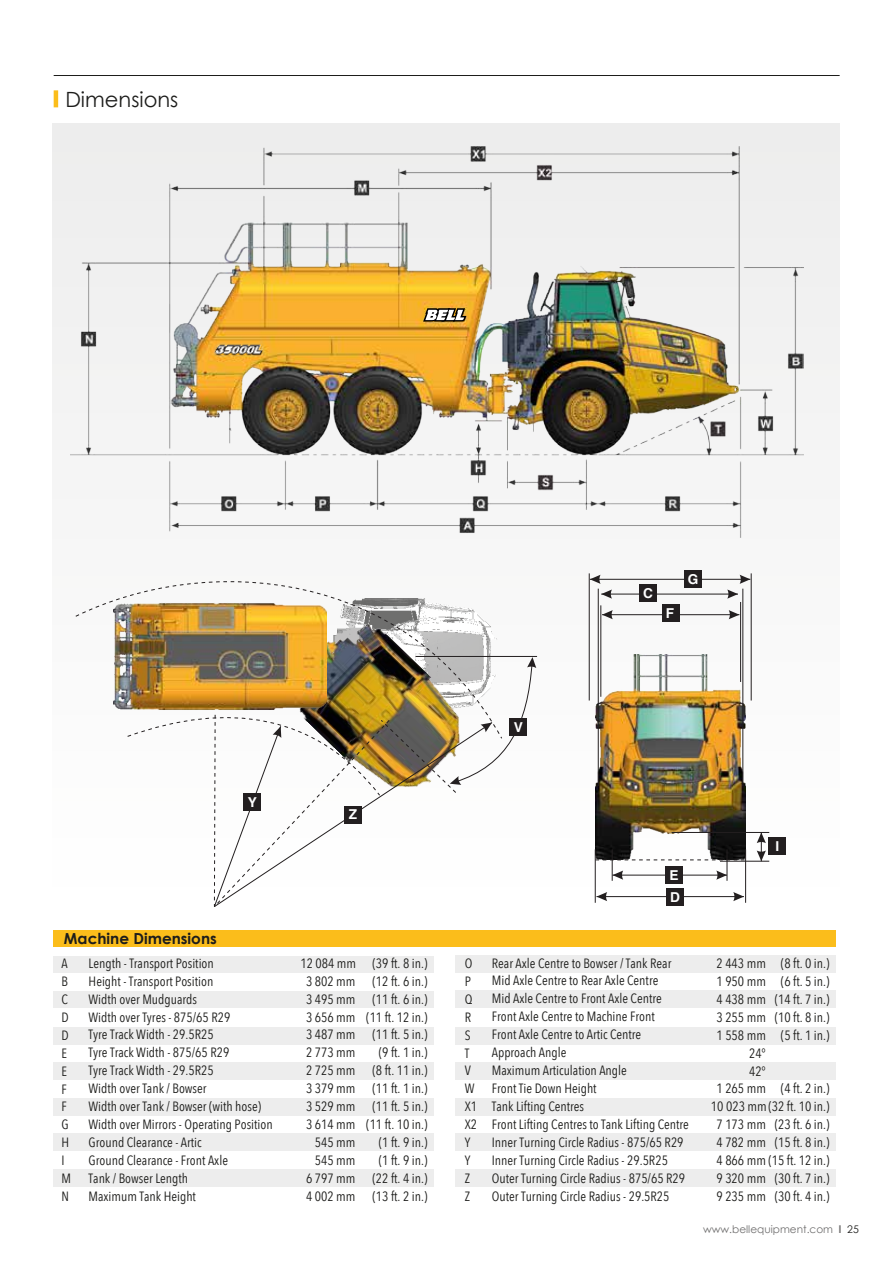
<style>
.page{position:relative;width:893px;height:1263px;background:#fff}
.page>*{position:absolute;margin:0;border:0;box-sizing:border-box;transform-origin:0 0}
.t1{font:21px "Century Gothic";color:#1d1d1b}
.t2{font:700 15.3px "Century Gothic";color:#1d1d1b}
.t3{font:700 13.65px/21.5px "Helvetica";color:#fff}
.t4{font:13.5px/17.9px "Avenir Next Condensed";color:#1d1d1b}
.t5{font:10.5px "Century Gothic";color:#706f6f}
.s1{font-weight:700}
.s2{color:#1d1d1b}
</style>
<div class="page">
<div style="left:53px;top:123px;width:787px;height:785px;background:#f8f8f8"></div>
<hr style="left:54px;top:90px;width:4px;height:17px;background:#fbbd1b">
<hr style="left:54px;top:75px;width:786px;height:1px;background:#1d1d1b">
<img style="left:70px;top:146px;width:734px;height:392px">
<img style="left:75px;top:581px;width:422px;height:129px">
<hr style="left:416px;top:656px;width:121px;height:1px;background:#231f20">
<img style="left:127px;top:657px;width:409px;height:250px">
<div style="left:510px;top:718px;width:17px;height:17px;background:#231f20"></div>
<div style="left:345px;top:806px;width:17px;height:17px;background:#231f20"></div>
<div style="left:244px;top:793px;width:17px;height:17px;background:#231f20"></div>
<img style="left:595px;top:655px;width:151px;height:204px">
<hr style="left:589px;top:573px;width:1px;height:127px;background:#231f20">
<hr style="left:751px;top:573px;width:1px;height:127px;background:#231f20">
<hr style="left:598px;top:589px;width:1px;height:197px;background:#231f20">
<hr style="left:743px;top:589px;width:1px;height:197px;background:#231f20">
<hr style="left:601px;top:605px;width:1px;height:92px;background:#231f20">
<hr style="left:740px;top:602px;width:1px;height:80px;background:#231f20">
<hr style="left:602px;top:614px;width:137px;height:1px;background:#231f20">
<svg style="left:729px;top:610px;width:10px;height:9px"></svg>
<svg style="left:602px;top:610px;width:11px;height:9px"></svg>
<hr style="left:601px;top:594px;width:137px;height:1px;background:#231f20">
<hr style="left:590px;top:579px;width:160px;height:1px;background:#231f20">
<svg style="left:727px;top:575px;width:23px;height:24px"></svg>
<svg style="left:590px;top:575px;width:22px;height:24px"></svg>
<div style="left:662px;top:604px;width:17px;height:17px;background:#231f20"></div>
<div style="left:640px;top:585px;width:17px;height:17px;background:#231f20"></div>
<div style="left:684px;top:571px;width:17px;height:17px;background:#231f20"></div>
<hr style="left:672px;top:832px;width:97px;height:1px;background:#231f20">
<hr style="left:720px;top:861px;width:49px;height:1px;background:#231f20">
<svg style="left:596px;top:860px;width:149px;height:1px"></svg>
<svg style="left:757px;top:833px;width:9px;height:28px"></svg>
<div style="left:769px;top:837px;width:17px;height:18px;background:#231f20"></div>
<hr style="left:612px;top:849px;width:1px;height:32px;background:#231f20">
<hr style="left:727px;top:849px;width:1px;height:32px;background:#231f20">
<hr style="left:595px;top:849px;width:1px;height:54px;background:#231f20">
<hr style="left:745px;top:849px;width:1px;height:54px;background:#231f20">
<hr style="left:612px;top:875px;width:115px;height:1px;background:#231f20">
<svg style="left:716px;top:870px;width:11px;height:10px"></svg>
<svg style="left:612px;top:870px;width:11px;height:10px"></svg>
<hr style="left:596px;top:896px;width:148px;height:1px;background:#231f20">
<svg style="left:733px;top:892px;width:11px;height:9px"></svg>
<svg style="left:596px;top:892px;width:11px;height:9px"></svg>
<div style="left:666px;top:866px;width:17px;height:18px;background:#231f20"></div>
<div style="left:666px;top:888px;width:17px;height:17px;background:#231f20"></div>
<div style="left:53px;top:991px;width:380px;height:17px;background:#ededed"></div>
<div style="left:53px;top:1134px;width:381px;height:17px;background:#ededed"></div>
<div style="left:53px;top:1169px;width:381px;height:17px;background:#ededed"></div>
<div style="left:53px;top:1098px;width:381px;height:17px;background:#ededed"></div>
<div style="left:53px;top:1063px;width:381px;height:17px;background:#ededed"></div>
<div style="left:53px;top:1027px;width:381px;height:17px;background:#ededed"></div>
<div style="left:455px;top:991px;width:380px;height:17px;background:#ededed"></div>
<div style="left:455px;top:1134px;width:381px;height:17px;background:#ededed"></div>
<div style="left:455px;top:1169px;width:381px;height:17px;background:#ededed"></div>
<div style="left:455px;top:1098px;width:381px;height:17px;background:#ededed"></div>
<div style="left:455px;top:1063px;width:381px;height:17px;background:#ededed"></div>
<div style="left:455px;top:1027px;width:381px;height:17px;background:#ededed"></div>
<div style="left:53px;top:956px;width:381px;height:17px;background:#ededed"></div>
<div style="left:455px;top:956px;width:381px;height:17px;background:#ededed"></div>
<div style="left:54px;top:930px;width:782px;height:17px;background:#fbbd1b"></div>
<svg style="left:215px;top:344px;width:48px;height:12px"></svg>
<img style="left:214px;top:345px;width:51px;height:10px">
<svg style="left:423px;top:308px;width:43px;height:14px"></svg>
<h1 class="t1" style="left:65px;top:86px;width:115px">Dimensions</h1>
<p class="t3" style="left:643px;top:584px;width:11px">C</p>
<p class="t3" style="left:666px;top:604px;width:10px">F</p>
<p class="t3" style="left:688px;top:570px;width:12px">G</p>
<p class="t3" style="left:248px;top:793px;width:11px">Y</p>
<p class="t2" style="left:64px;top:929px;width:154px">Machine Dimensions</p>
<p class="t3" style="left:349px;top:805px;width:10px">Z</p>
<p class="t4" style="left:62px;top:954px;width:11px">A<br>B<br>C<br>D<br>D<br>E<br>E<br>F<br>F<br>G<br>H<br>I<br>M<br>N</p>
<p class="t4" style="left:306px;top:953px;width:123px;text-indent:-6px">12 084 mm (39 ft. 8 in.)<br>3 802 mm</p>
<p class="t4" style="left:88px;top:953px;width:186px">Length - Transport Position<br>Height - Transport Position<br>Width over Mudguards<br>Width over Tyres - 875/65 R29<br>Tyre Track Width - 29.5R25<br>Tyre Track Width - 875/65 R29<br>Tyre Track Width - 29.5R25<br>Width over Tank / Bowser<br>Width over Tank / Bowser (with hose)<br>Width over Mirrors - Operating Position<br>Ground Clearance - Artic<br>Ground Clearance - Front Axle<br>Tank / Bowser Length<br>Maximum Tank Height</p>
<p class="t4" style="left:373px;top:971px;width:56px">(12 ft. 6 in.)</p>
<p class="t4" style="left:306px;top:989px;width:123px;text-align:justify;text-indent:67px">(11 ft. 6 in.)<br>3 656 mm (11 ft. 12 in.)<br>3 487 mm</p>
<p class="t4" style="left:306px;top:989px;width:51px">3 495 mm</p>
<p class="t4" style="left:373px;top:1025px;width:56px">(11 ft. 5 in.)</p>
<p class="t4" style="left:306px;top:1043px;width:51px">2 773 mm</p>
<p class="t4" style="left:379px;top:1043px;width:50px">(9 ft. 1 in.)</p>
<p class="t4" style="left:306px;top:1061px;width:51px">2 725 mm</p>
<p class="t4" style="left:373px;top:1061px;width:56px">(8 ft. 11 in.)</p>
<p class="t4" style="left:306px;top:1079px;width:51px">3 379 mm</p>
<p class="t4" style="left:373px;top:1079px;width:56px">(11 ft. 1 in.)</p>
<p class="t4" style="left:306px;top:1097px;width:51px">3 529 mm</p>
<p class="t4" style="left:373px;top:1097px;width:56px">(11 ft. 5 in.)</p>
<p class="t4" style="left:306px;top:1115px;width:123px">3 614 mm (11 ft. 10 in.)</p>
<p class="t4" style="left:315px;top:1133px;width:42px">545 mm</p>
<p class="t4" style="left:379px;top:1133px;width:50px">(1 ft. 9 in.)</p>
<p class="t4" style="left:315px;top:1150px;width:42px">545 mm</p>
<p class="t4" style="left:379px;top:1150px;width:50px">(1 ft. 9 in.)</p>
<p class="t4" style="left:306px;top:1168px;width:51px">6 797 mm</p>
<p class="t4" style="left:373px;top:1168px;width:56px">(22 ft. 4 in.)</p>
<p class="t4" style="left:306px;top:1186px;width:51px">4 002 mm</p>
<p class="t4" style="left:373px;top:1186px;width:56px">(13 ft. 2 in.)</p>
<p class="t3" style="left:514px;top:718px;width:11px">V</p>
<p class="t3" style="left:669px;top:866px;width:12px">E<br>D</p>
<p class="t3" style="left:775px;top:837px;width:5px">I</p>
<p class="t4" style="left:492px;top:953px;width:199px">Rear Axle Centre to Bowser / Tank Rear<br>Mid Axle Centre to Rear Axle Centre<br>Mid Axle Centre to Front Axle Centre<br>Front Axle Centre to Machine Front<br>Front Axle Centre to Artic Centre<br>Approach Angle<br>Maximum Articulation Angle<br>Front Tie Down Height<br>Tank Lifting Centres<br>Front Lifting Centres to Tank Lifting Centre<br>Inner Turning Circle Radius - 875/65 R29<br>Inner Turning Circle Radius - 29.5R25<br>Outer Turning Circle Radius - 875/65 R29<br>Outer Turning Circle Radius - 29.5R25</p>
<p class="t4" style="left:465px;top:954px;width:14px">O<br>P<br>Q<br>R<br>S<br>T<br>V<br>W<br>X1<br>X2<br>Y<br>Y<br>Z<br>Z</p>
<p class="t4" style="left:716px;top:954px;width:114px">2 443 mm (8 ft. 0 in.)</p>
<p class="t4" style="left:716px;top:972px;width:114px">1 950 mm (6 ft. 5 in.)</p>
<p class="t4" style="left:716px;top:989px;width:114px">4 438 mm (14 ft. 7 in.)</p>
<p class="t4" style="left:716px;top:1007px;width:114px">3 255 mm (10 ft. 8 in.)</p>
<p class="t4" style="left:716px;top:1025px;width:114px">1 558 mm (5 ft. 1 in.)</p>
<p class="t4" style="left:749px;top:1043px;width:18px">24°</p>
<p class="t4" style="left:749px;top:1061px;width:18px">42°</p>
<p class="t4" style="left:716px;top:1079px;width:114px">1 265 mm (4 ft. 2 in.)</p>
<p class="t4" style="left:711px;top:1097px;width:120px">10 023 mm (32 ft. 10 in.)</p>
<p class="t4" style="left:716px;top:1115px;width:114px">7 173 mm (23 ft. 6 in.)</p>
<p class="t4" style="left:716px;top:1133px;width:114px">4 782 mm (15 ft. 8 in.)</p>
<p class="t4" style="left:716px;top:1151px;width:114px">4 866 mm (15 ft. 12 in.)</p>
<p class="t4" style="left:716px;top:1169px;width:114px">9 320 mm (30 ft. 7 in.)</p>
<p class="t4" style="left:716px;top:1187px;width:114px">9 235 mm (30 ft. 4 in.)</p>
<p class="t5" style="left:703px;top:1223px;width:157px">www.bellequipment.com <span class="s1">l</span> <span class="s2">25</span></p>
</div>
